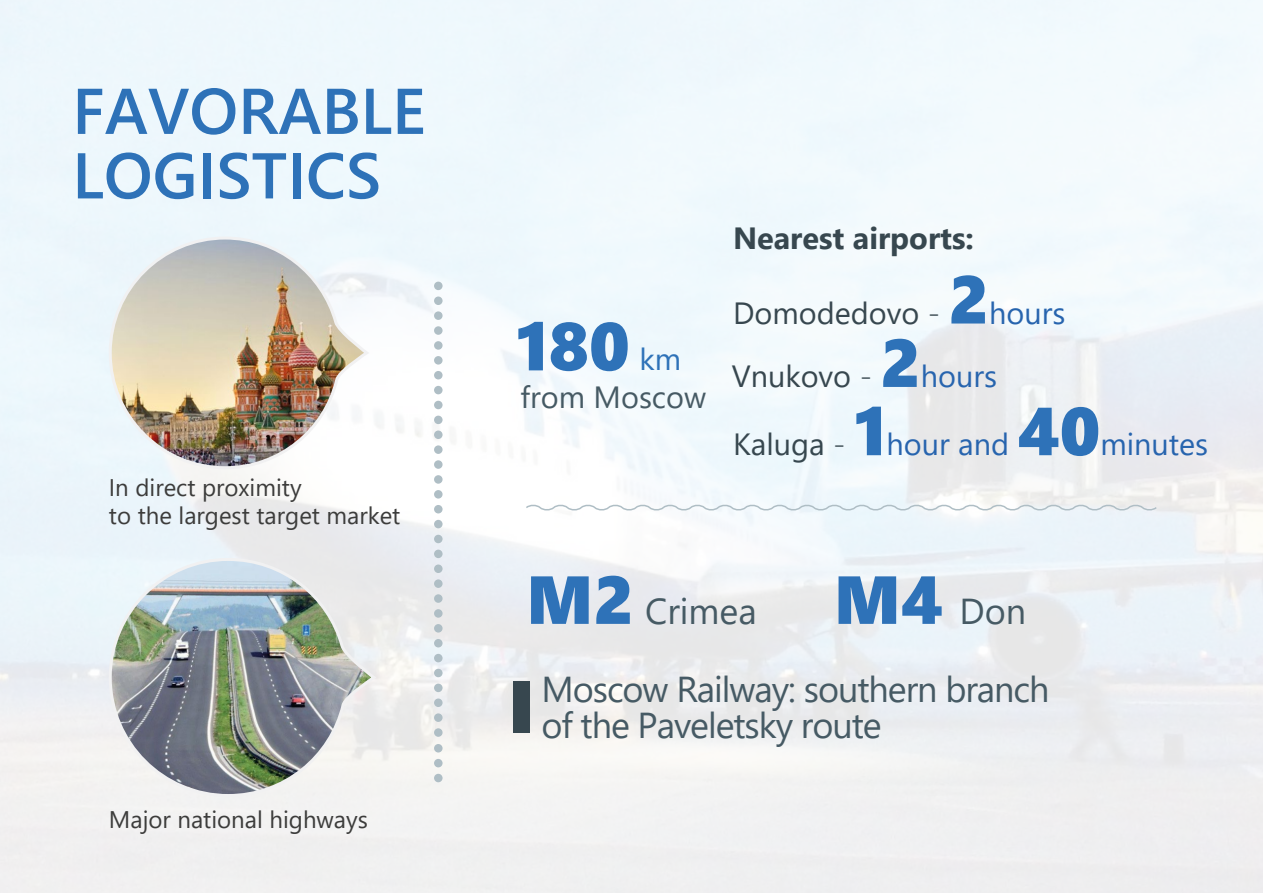
<style>
.page{position:relative;width:1263px;height:893px;background:#fff}
.page>*{position:absolute;margin:0;border:0;box-sizing:border-box;transform-origin:0 0}
.t1{font:67.8px "Segoe UI Black";color:#2e72b8}
.t2{font:600 64.5px/64.5px "Segoe UI";color:#2e72b8}
.t3{font:36px/36px "Segoe UI";letter-spacing:-.03em;color:#465a64}
.t4{font:30.6px/63.4px "Segoe UI";color:#37474f}
.t5{font:30.6px "Segoe UI";color:#2764ae}
.t6{font:700 30.6px "Segoe UI";color:#37474f}
.t7{font:30.6px "Segoe UI";color:#465a64}
.t8{font:30.6px "Segoe UI";color:#2e72b8}
.t9{font:24px/28.8px "Segoe UI";color:#3c3c3b}
.s1{font-weight:300}
.s2{font-family:"Segoe UI Black";font-size:67.8px;color:#2e72b8}
.s3{color:#2764ae}
.s4{color:#37474f}
.s5{font-weight:300;color:#37474f}
</style>
<div class="page">
<img style="left:0;top:0;width:1263px;height:893px">
<img style="left:107px;top:235px;width:263px;height:236px">
<img style="left:107px;top:556px;width:270px;height:242px">
<svg style="left:526px;top:505px;width:630px;height:6px"></svg>
<div style="left:513px;top:682px;width:16px;height:51px;background:#37474f"></div>
<div style="left:434px;top:282px;width:9px;height:8px;background:#afbec5;border-radius:50%"></div>
<div style="left:434px;top:296px;width:9px;height:9px;background:#afbec5;border-radius:50%"></div>
<div style="left:434px;top:311px;width:9px;height:9px;background:#afbec5;border-radius:50%"></div>
<div style="left:434px;top:326px;width:9px;height:9px;background:#afbec5;border-radius:50%"></div>
<div style="left:434px;top:341px;width:9px;height:9px;background:#afbec5;border-radius:50%"></div>
<div style="left:434px;top:356px;width:9px;height:9px;background:#afbec5;border-radius:50%"></div>
<div style="left:434px;top:371px;width:9px;height:8px;background:#afbec5;border-radius:50%"></div>
<div style="left:434px;top:386px;width:9px;height:8px;background:#afbec5;border-radius:50%"></div>
<div style="left:434px;top:401px;width:9px;height:8px;background:#afbec5;border-radius:50%"></div>
<div style="left:434px;top:416px;width:9px;height:8px;background:#afbec5;border-radius:50%"></div>
<div style="left:434px;top:430px;width:9px;height:9px;background:#afbec5;border-radius:50%"></div>
<div style="left:434px;top:445px;width:9px;height:9px;background:#afbec5;border-radius:50%"></div>
<div style="left:434px;top:460px;width:9px;height:9px;background:#afbec5;border-radius:50%"></div>
<div style="left:434px;top:475px;width:9px;height:9px;background:#afbec5;border-radius:50%"></div>
<div style="left:434px;top:490px;width:9px;height:9px;background:#afbec5;border-radius:50%"></div>
<div style="left:434px;top:505px;width:9px;height:8px;background:#afbec5;border-radius:50%"></div>
<div style="left:434px;top:520px;width:9px;height:8px;background:#afbec5;border-radius:50%"></div>
<div style="left:434px;top:535px;width:9px;height:8px;background:#afbec5;border-radius:50%"></div>
<div style="left:434px;top:550px;width:9px;height:8px;background:#afbec5;border-radius:50%"></div>
<div style="left:434px;top:564px;width:9px;height:9px;background:#afbec5;border-radius:50%"></div>
<div style="left:434px;top:579px;width:9px;height:9px;background:#afbec5;border-radius:50%"></div>
<div style="left:434px;top:594px;width:9px;height:9px;background:#afbec5;border-radius:50%"></div>
<div style="left:434px;top:609px;width:9px;height:9px;background:#afbec5;border-radius:50%"></div>
<div style="left:434px;top:624px;width:9px;height:9px;background:#afbec5;border-radius:50%"></div>
<div style="left:434px;top:639px;width:9px;height:8px;background:#afbec5;border-radius:50%"></div>
<div style="left:434px;top:654px;width:9px;height:8px;background:#afbec5;border-radius:50%"></div>
<div style="left:434px;top:669px;width:9px;height:8px;background:#afbec5;border-radius:50%"></div>
<div style="left:434px;top:684px;width:9px;height:8px;background:#afbec5;border-radius:50%"></div>
<div style="left:434px;top:698px;width:9px;height:9px;background:#afbec5;border-radius:50%"></div>
<div style="left:434px;top:713px;width:9px;height:9px;background:#afbec5;border-radius:50%"></div>
<div style="left:434px;top:728px;width:9px;height:9px;background:#afbec5;border-radius:50%"></div>
<div style="left:434px;top:744px;width:9px;height:8px;background:#afbec5;border-radius:50%"></div>
<div style="left:434px;top:759px;width:9px;height:8px;background:#afbec5;border-radius:50%"></div>
<div style="left:434px;top:774px;width:9px;height:8px;background:#afbec5;border-radius:50%"></div>
<h2 class="t2" style="left:72px;top:74px;width:355px">FAVORABLE<br>LOGISTICS</h2>
<p class="t9" style="left:109px;top:470px;width:293px">In direct proximity<br>to the largest target market</p>
<p class="t9" style="left:109px;top:802px;width:261px">Major national highways</p>
<h1 class="t1" style="left:516px;top:297px;width:116px">180</h1>
<p class="t7" style="left:520px;top:368px;width:187px">from Moscow</p>
<p class="t8" style="left:639px;top:331px;width:43px">km</p>
<p class="t6" style="left:733px;top:210px;width:242px">Nearest airports:</p>
<p class="t4" style="left:732px;top:278px;width:335px">Domodedovo <span class="s1">-</span> <span class="s2">2</span><span class="s3">hours<br></span>Vnukovo <span class="s1">-</span> <span class="s2">2</span><span class="s3">hours</span></p>
<p class="t5" style="left:733px;top:415px;width:477px"><span class="s4">Kaluga</span> <span class="s5">-</span> <span class="s2">1</span>hour and <span class="s2">40</span>minutes</p>
<h1 class="t1" style="left:526px;top:551px;width:109px">М2</h1>
<h1 class="t1" style="left:834px;top:551px;width:111px">M4</h1>
<h3 class="t3" style="left:645px;top:590px;width:113px">Crimea</h3>
<h3 class="t3" style="left:959px;top:590px;width:68px">Don</h3>
<h3 class="t3" style="left:541px;top:668px;width:510px">Moscow Railway: southern branch of the Paveletsky route</h3>
</div>
